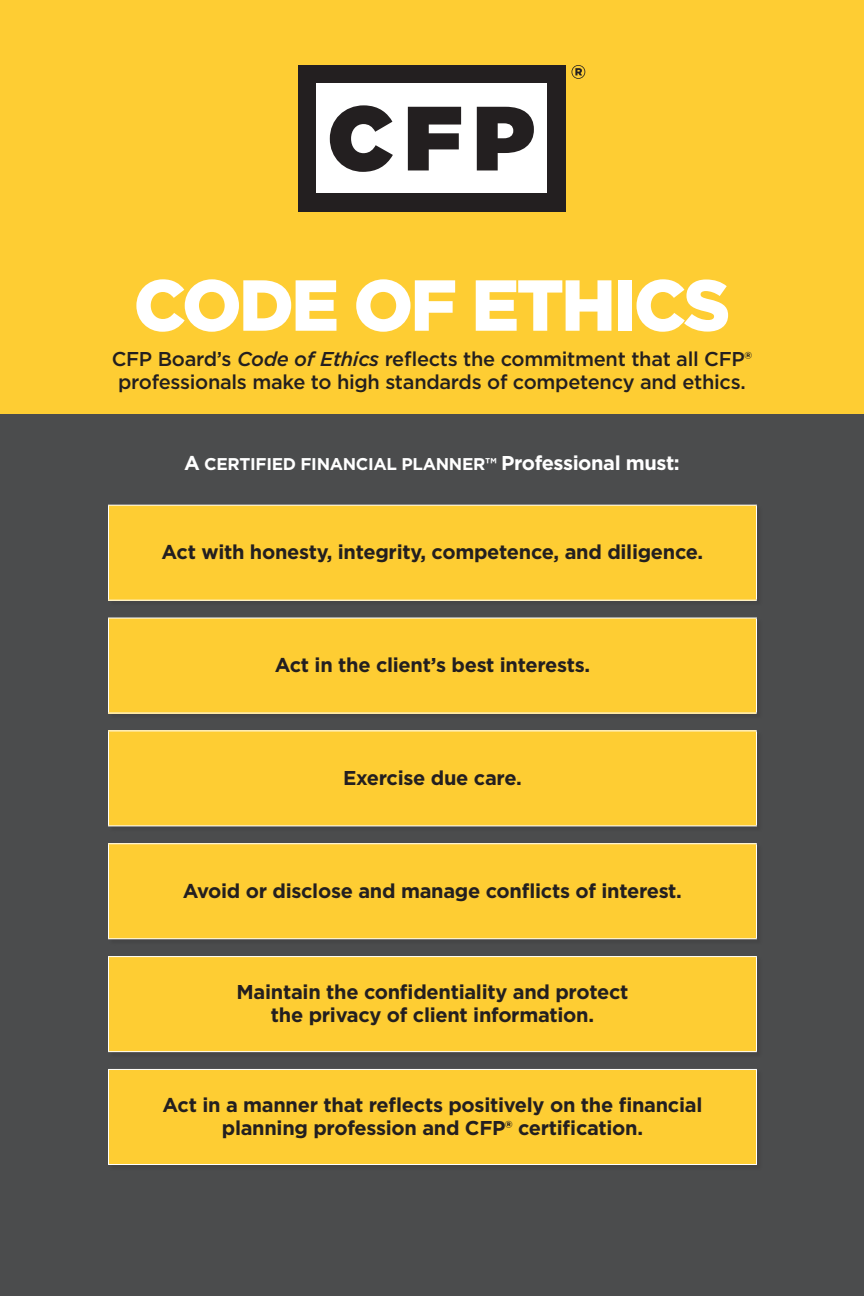
<style>
.page{position:relative;width:864px;height:1296px;background:#fff}
.page>*{position:absolute;margin:0;border:0;box-sizing:border-box;transform-origin:0 0}
.Subhead_copy{font:900 72px "Gotham";letter-spacing:-.04em;color:#fff}
.COE_MUSTS{font:700 20px/23px "Gotham";letter-spacing:-.015em;color:#231f20;text-align:center}
.Subhead_copy-2{font:500 20px/23px "Gotham";letter-spacing:-.015em;color:#231f20;text-align:center}
.Body_Text{font:700 17px "Gotham";letter-spacing:-.02em;color:#fff}
.s1{font-style:italic}
.s2{font-size:20px}
</style>
<div class="page">
<div style="left:0;top:0;width:864px;height:414px;background:#fecd33"></div>
<div style="left:0;top:414px;width:864px;height:882px;background:#4b4c4d"></div>
<div style="left:109px;top:505px;width:654px;height:102px;background:#464748"></div>
<div style="left:108px;top:505px;width:648px;height:95px;background:#fecd33"></div>
<hr style="left:108px;top:505px;width:649px;height:1px;background:#fff">
<hr style="left:108px;top:506px;width:1px;height:94px;background:#fff">
<hr style="left:756px;top:506px;width:1px;height:94px;background:#fff">
<hr style="left:108px;top:600px;width:649px;height:1px;background:#fff">
<div style="left:109px;top:618px;width:654px;height:102px;background:#464748"></div>
<div style="left:108px;top:618px;width:648px;height:95px;background:#fecd33"></div>
<hr style="left:108px;top:618px;width:649px;height:1px;background:#fff">
<hr style="left:108px;top:619px;width:1px;height:94px;background:#fff">
<hr style="left:756px;top:619px;width:1px;height:94px;background:#fff">
<hr style="left:108px;top:713px;width:649px;height:1px;background:#fff">
<div style="left:109px;top:731px;width:654px;height:102px;background:#231f20;opacity:.15"></div>
<div style="left:108px;top:731px;width:648px;height:95px;background:#fecd33"></div>
<hr style="left:108px;top:730px;width:649px;height:1px;background:#fff">
<hr style="left:108px;top:731px;width:1px;height:94px;background:#fff">
<hr style="left:756px;top:731px;width:1px;height:94px;background:#fff">
<hr style="left:108px;top:825px;width:649px;height:1px;background:#fff">
<div style="left:109px;top:844px;width:654px;height:101px;background:#231f20;opacity:.15"></div>
<div style="left:108px;top:844px;width:648px;height:95px;background:#fecd33"></div>
<hr style="left:108px;top:843px;width:649px;height:1px;background:#fff">
<hr style="left:108px;top:844px;width:1px;height:94px;background:#fff">
<hr style="left:756px;top:844px;width:1px;height:94px;background:#fff">
<hr style="left:108px;top:938px;width:649px;height:1px;background:#fff">
<div style="left:109px;top:957px;width:654px;height:101px;background:#231f20;opacity:.15"></div>
<div style="left:108px;top:957px;width:648px;height:95px;background:#fecd33"></div>
<hr style="left:108px;top:956px;width:649px;height:1px;background:#fff">
<hr style="left:108px;top:957px;width:1px;height:94px;background:#fff">
<hr style="left:756px;top:957px;width:1px;height:94px;background:#fff">
<hr style="left:108px;top:1051px;width:649px;height:1px;background:#fff">
<div style="left:109px;top:1070px;width:654px;height:101px;background:#454647"></div>
<div style="left:108px;top:1069px;width:648px;height:95px;background:#fecd33"></div>
<hr style="left:108px;top:1069px;width:649px;height:1px;background:#fff">
<hr style="left:108px;top:1070px;width:1px;height:94px;background:#fff">
<hr style="left:756px;top:1070px;width:1px;height:94px;background:#fff">
<hr style="left:108px;top:1164px;width:649px;height:1px;background:#fff">
<div style="left:298px;top:65px;width:268px;height:147px;background:#231f20"></div>
<svg style="left:572px;top:65px;width:13px;height:14px"></svg>
<svg style="left:317px;top:84px;width:230px;height:109px"></svg>
<p class="Subhead_copy" style="left:134px;top:256px;width:598px">CODE OF ETHICS</p>
<p class="Subhead_copy-2" style="left:112px;top:347px;width:642px">CFP Board’s <span class="s1">Code of Ethics</span> reflects the commitment that all CFP® professionals make to high standards of competency and ethics.</p>
<p class="Body_Text" style="left:184px;top:452px;width:497px"><span class="s2">A</span> CERTIFIED FINANCIAL PLANNER™ <span class="s2">Professional must:</span></p>
<p class="COE_MUSTS" style="left:162px;top:540px;width:543px">Act with honesty, integrity, competence, and diligence.</p>
<p class="COE_MUSTS" style="left:275px;top:653px;width:317px">Act in the client’s best interests.</p>
<p class="COE_MUSTS" style="left:343px;top:766px;width:180px">Exercise due care.</p>
<p class="COE_MUSTS" style="left:183px;top:879px;width:501px">Avoid or disclose and manage conflicts of interest.</p>
<p class="COE_MUSTS" style="left:237px;top:980px;width:393px">Maintain the confidentiality and protect the privacy of client information.</p>
<p class="COE_MUSTS" style="left:163px;top:1093px;width:541px">Act in a manner that reflects positively on the financial planning profession and CFP® certification.</p>
</div>
